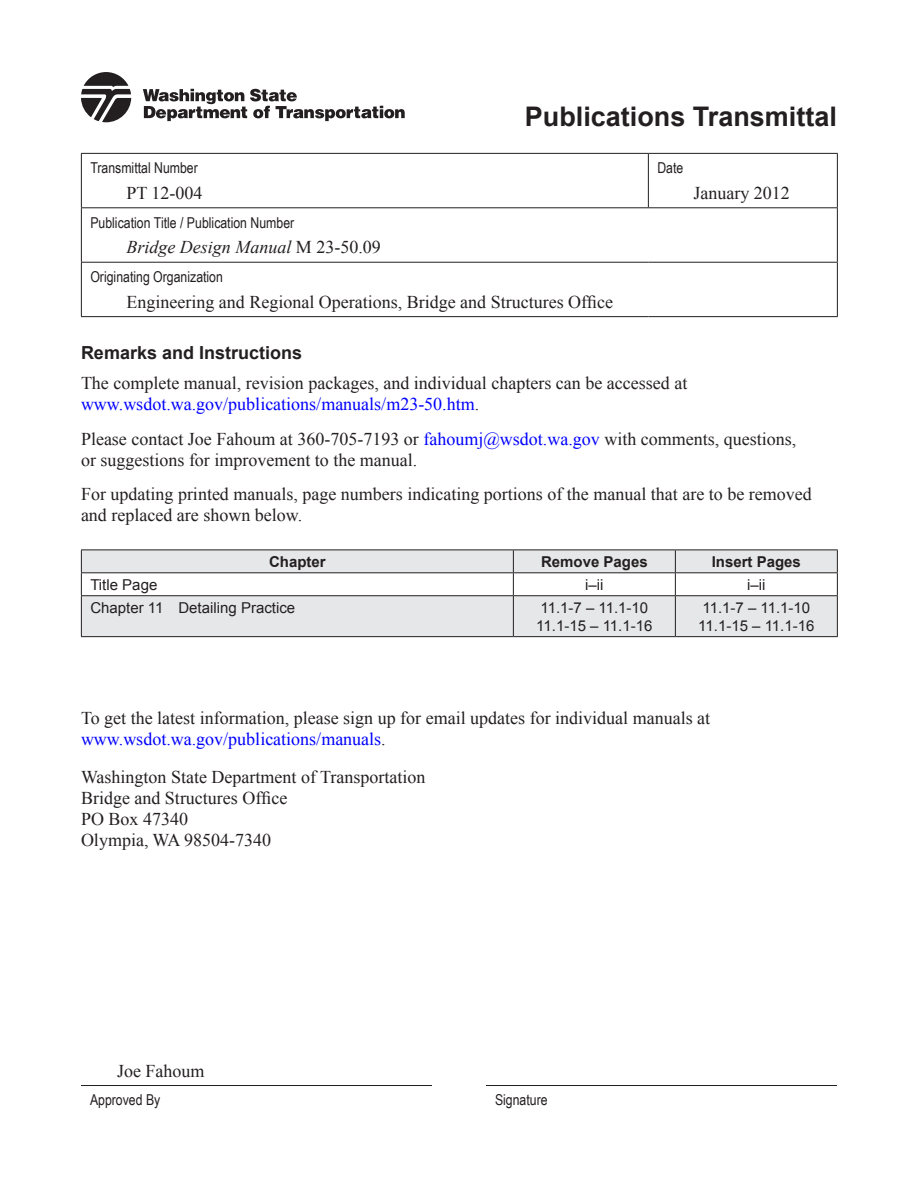
<style>
.page{position:relative;width:918px;height:1188px;background:#fff}
.page>*{position:absolute;margin:0;border:0;box-sizing:border-box;transform-origin:0 0}
.t1{font:700 27px "Arial";color:#231f20}
.Body_Text{font:18px/21px "Times New Roman";color:#231f20}
.Box_Text{font:18px "Times New Roman";color:#231f20}
.Box_Text-2{font:italic 18px "Times New Roman";color:#231f20}
.Heading{font:700 18px "Arial";color:#231f20}
.Box_Heading{font:15px "Arial Narrow";color:#231f20}
.Table_Center{font:15px "Arial";letter-spacing:-.035em;color:#231f20}
.Table_Left{font:15px "Arial";color:#231f20}
.Table_Center-2{font:700 15px "Arial";color:#231f20}
.s1{font-style:normal}
.s2{color:#00f}
</style>
<div class="page">
<hr style="left:81px;top:153px;width:567px;height:1px;background:#231f20">
<hr style="left:81px;top:154px;width:1px;height:53px;background:#231f20">
<hr style="left:648px;top:153px;width:190px;height:1px;background:#231f20">
<hr style="left:648px;top:154px;width:1px;height:53px;background:#231f20">
<hr style="left:837px;top:154px;width:1px;height:53px;background:#231f20">
<hr style="left:81px;top:207px;width:567px;height:1px;background:#231f20">
<hr style="left:81px;top:208px;width:1px;height:54px;background:#231f20">
<hr style="left:648px;top:207px;width:190px;height:1px;background:#231f20">
<hr style="left:837px;top:208px;width:1px;height:54px;background:#231f20">
<hr style="left:81px;top:262px;width:567px;height:1px;background:#231f20">
<hr style="left:81px;top:263px;width:1px;height:53px;background:#231f20">
<hr style="left:648px;top:262px;width:190px;height:1px;background:#231f20">
<hr style="left:837px;top:263px;width:1px;height:53px;background:#231f20">
<hr style="left:81px;top:316px;width:567px;height:1px;background:#231f20">
<hr style="left:648px;top:316px;width:190px;height:1px;background:#231f20">
<div style="left:82px;top:596px;width:755px;height:40px;background:#e6e7e8"></div>
<svg style="left:81px;top:550px;width:757px;height:45px"></svg>
<hr style="left:81px;top:595px;width:432px;height:1px;background:#231f20">
<hr style="left:81px;top:596px;width:1px;height:40px;background:#231f20">
<hr style="left:513px;top:595px;width:162px;height:1px;background:#231f20">
<hr style="left:513px;top:596px;width:1px;height:40px;background:#231f20">
<hr style="left:675px;top:595px;width:163px;height:1px;background:#231f20">
<hr style="left:675px;top:596px;width:1px;height:40px;background:#231f20">
<hr style="left:837px;top:596px;width:1px;height:40px;background:#231f20">
<hr style="left:81px;top:636px;width:432px;height:1px;background:#231f20">
<hr style="left:513px;top:636px;width:162px;height:1px;background:#231f20">
<hr style="left:675px;top:636px;width:163px;height:1px;background:#231f20">
<svg style="left:143px;top:89px;width:262px;height:32px"></svg>
<svg style="left:81px;top:72px;width:50px;height:50px"></svg>
<hr style="left:81px;top:1085px;width:351px;height:1px;background:#231f20">
<hr style="left:486px;top:1085px;width:351px;height:1px;background:#231f20">
<p class="Box_Heading" style="left:90px;top:157px;width:109px">Transmittal Number</p>
<p class="Box_Text" style="left:126px;top:181px;width:78px">PT 12-004</p>
<p class="t1" style="left:525px;top:99px;width:314px">Publications Transmittal</p>
<p class="Box_Heading" style="left:657px;top:157px;width:27px">Date</p>
<p class="Box_Text" style="left:693px;top:181px;width:98px">January 2012</p>
<p class="Box_Heading" style="left:90px;top:211px;width:205px">Publication Title / Publication Number</p>
<p class="Box_Text-2" style="left:126px;top:235px;width:256px">Bridge Design Manual <span class="s1">M 23-50.09</span></p>
<p class="Box_Heading" style="left:90px;top:266px;width:134px">Originating Organization</p>
<p class="Box_Text" style="left:126px;top:290px;width:488px">Engineering and Regional Operations, Bridge and Structures Office</p>
<p class="Heading" style="left:81px;top:341px;width:223px">Remarks and Instructions</p>
<p class="Body_Text" style="left:81px;top:372px;width:608px">The complete manual, revision packages, and individual chapters can be accessed at <span class="s2">www.wsdot.wa.gov/publications/manuals/m23-50.htm</span>.</p>
<p class="Body_Text" style="left:81px;top:428px;width:717px">Please contact Joe Fahoum at 360-705-7193 or <span class="s2">fahoumj@wsdot.wa.gov</span> with comments, questions, or suggestions for improvement to the manual.</p>
<p class="Body_Text" style="left:81px;top:483px;width:732px">For updating printed manuals, page numbers indicating portions of the manual that are to be removed and replaced are shown below.</p>
<p class="Table_Center-2" style="left:269px;top:552px;width:58px">Chapter</p>
<p class="Table_Center-2" style="left:541px;top:552px;width:108px">Remove Pages</p>
<p class="Table_Center-2" style="left:712px;top:552px;width:91px">Insert Pages</p>
<p class="Table_Left" style="left:90px;top:575px;width:68px">Title Page</p>
<p class="Table_Center" style="left:585px;top:575px;width:20px">i–ii</p>
<p class="Table_Center" style="left:747px;top:575px;width:20px">i–ii</p>
<p class="Table_Left" style="left:90px;top:598px;width:206px">Chapter 11 Detailing Practice</p>
<p class="Table_Center" style="left:540px;top:598px;width:109px">11.1-7 – 11.1-10</p>
<p class="Table_Center" style="left:536px;top:616px;width:118px">11.1-15 – 11.1-16</p>
<p class="Table_Center" style="left:702px;top:598px;width:109px">11.1-7 – 11.1-10</p>
<p class="Table_Center" style="left:698px;top:616px;width:118px">11.1-15 – 11.1-16</p>
<p class="Body_Text" style="left:81px;top:707px;width:631px">To get the latest information, please sign up for email updates for individual manuals at <span class="s2">www.wsdot.wa.gov/publications/manuals</span>.</p>
<p class="Body_Text" style="left:81px;top:766px;width:346px">Washington State Department of Transportation<br>Bridge and Structures Office<br>PO Box 47340<br>Olympia, WA 98504-7340</p>
<p class="Box_Text" style="left:117px;top:1058px;width:89px">Joe Fahoum</p>
<p class="Box_Heading" style="left:90px;top:1089px;width:72px">Approved By</p>
<p class="Box_Heading" style="left:495px;top:1089px;width:54px">Signature</p>
</div>
